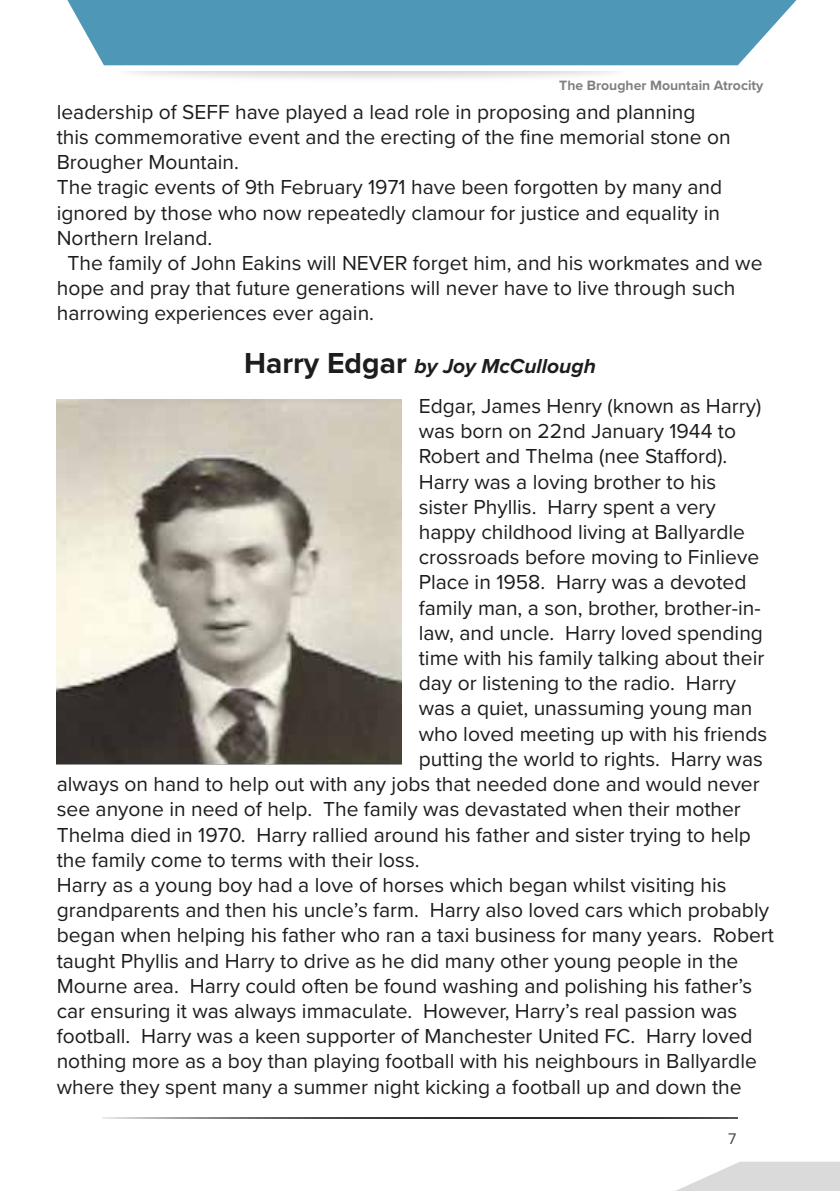
<style>
.page{position:relative;width:840px;height:1191px;background:#fff}
.page>*{position:absolute;margin:0;border:0;box-sizing:border-box;transform-origin:0 0}
.t1{font:21px/39.6px "Proxima Nova";color:#1d1d1b}
.t2{font:16px "Proxima Nova";color:#4a4a49}
.t3{font:700 14px "Proxima Nova";color:#000}
.s1{font-weight:700;font-size:30px}
.s2{font-weight:700;font-style:italic}
</style>
<div class="page">
<svg style="left:676px;top:1161px;width:163px;height:30px"></svg>
<div style="left:67px;top:0;width:730px;height:65px;background:#4f97b6"></div>
<svg style="left:102px;top:1117px;width:635px;height:1px"></svg>
<img style="left:57px;top:400px;width:344px;height:365px">
<p class="t3" style="left:559px;top:75px;width:206px">The Brougher Mountain Atrocity</p>
<p class="t1" style="left:57px;top:91px;width:640px">leadership of SEFF have played a lead role in proposing and planning</p>
<p class="t1" style="left:57px;top:116px;width:675px">this commemorative event and the erecting of the fine memorial stone on</p>
<p class="t1" style="left:57px;top:141px;width:184px">Brougher Mountain.</p>
<p class="t1" style="left:57px;top:167px;width:666px">The tragic events of 9th February 1971 have been forgotten by many and</p>
<p class="t1" style="left:57px;top:192px;width:664px">ignored by those who now repeatedly clamour for justice and equality in</p>
<p class="t1" style="left:57px;top:217px;width:157px">Northern Ireland.</p>
<p class="t1" style="left:68px;top:242px;width:696px">The family of John Eakins will NEVER forget him, and his workmates and we</p>
<p class="t1" style="left:57px;top:267px;width:679px">hope and pray that future generations will never have to live through such</p>
<p class="t1" style="left:57px;top:293px;width:318px">harrowing experiences ever again.</p>
<p class="t1" style="left:418px;top:345px;width:344px;text-indent:-175px"><span class="s1">Harry Edgar</span> <span class="s2">by Joy McCullough<br></span>Edgar, James Henry (known as Harry)</p>
<p class="t1" style="left:418px;top:410px;width:318px">was born on 22nd January 1944 to</p>
<p class="t1" style="left:418px;top:435px;width:310px">Robert and Thelma (nee Stafford).</p>
<p class="t1" style="left:418px;top:461px;width:299px">Harry was a loving brother to his</p>
<p class="t1" style="left:418px;top:486px;width:298px">sister Phyllis. Harry spent a very</p>
<p class="t1" style="left:418px;top:511px;width:327px">happy childhood living at Ballyardle</p>
<p class="t1" style="left:418px;top:536px;width:342px">crossroads before moving to Finlieve</p>
<p class="t1" style="left:418px;top:561px;width:329px">Place in 1958. Harry was a devoted</p>
<p class="t1" style="left:418px;top:587px;width:343px">family man, a son, brother, brother-in-</p>
<p class="t1" style="left:418px;top:612px;width:345px">law, and uncle. Harry loved spending</p>
<p class="t1" style="left:418px;top:637px;width:347px">time with his family talking about their</p>
<p class="t1" style="left:418px;top:662px;width:318px">day or listening to the radio. Harry</p>
<p class="t1" style="left:418px;top:687px;width:335px">was a quiet, unassuming young man</p>
<p class="t1" style="left:418px;top:713px;width:350px">who loved meeting up with his friends</p>
<p class="t1" style="left:418px;top:738px;width:345px">putting the world to rights. Harry was</p>
<p class="t1" style="left:57px;top:763px;width:704px">always on hand to help out with any jobs that needed done and would never</p>
<p class="t1" style="left:57px;top:788px;width:685px">see anyone in need of help. The family was devastated when their mother</p>
<p class="t1" style="left:57px;top:813px;width:695px">Thelma died in 1970. Harry rallied around his father and sister trying to help</p>
<p class="t1" style="left:57px;top:839px;width:364px">the family come to terms with their loss.</p>
<p class="t1" style="left:57px;top:864px;width:671px">Harry as a young boy had a love of horses which began whilst visiting his</p>
<p class="t1" style="left:57px;top:889px;width:713px">grandparents and then his uncle’s farm. Harry also loved cars which probably</p>
<p class="t1" style="left:57px;top:914px;width:718px">began when helping his father who ran a taxi business for many years. Robert</p>
<p class="t1" style="left:57px;top:939px;width:682px">taught Phyllis and Harry to drive as he did many other young people in the</p>
<p class="t1" style="left:57px;top:965px;width:696px">Mourne area. Harry could often be found washing and polishing his father’s</p>
<p class="t1" style="left:57px;top:990px;width:681px">car ensuring it was always immaculate. However, Harry’s real passion was</p>
<p class="t1" style="left:57px;top:1015px;width:697px">football. Harry was a keen supporter of Manchester United FC. Harry loved</p>
<p class="t1" style="left:57px;top:1040px;width:701px">nothing more as a boy than playing football with his neighbours in Ballyardle</p>
<p class="t1" style="left:57px;top:1065px;width:686px">where they spent many a summer night kicking a football up and down the</p>
<p class="t2" style="left:727px;top:1126px;width:10px">7</p>
</div>
